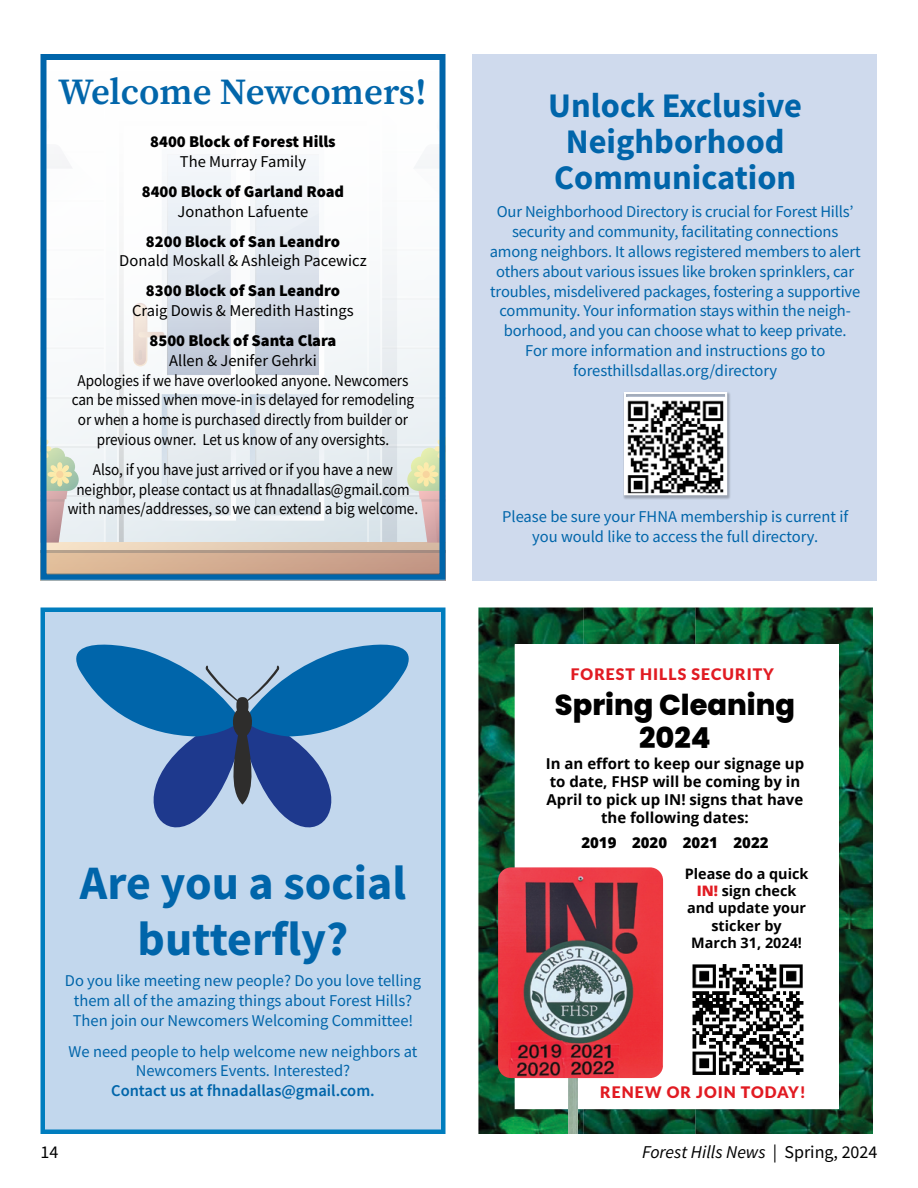
<style>
.page{position:relative;width:918px;height:1188px;background:#fff}
.page>*{position:absolute;margin:0;border:0;box-sizing:border-box;transform-origin:0 0}
.t1{font:700 48px/56.1px "Source Sans Pro";color:#0065aa;text-align:center}
.t2{font:600 36.75px "Source Serif Pro";letter-spacing:-.005em;color:#0065aa}
.t3{font:700 34.5px/36px "Source Sans Pro";color:#0065aa;text-align:center}
.t4{font:800 28.8px/33.3px "Poppins";color:#000;text-align:center}
.t5{font:italic 18px "Source Sans Pro";color:#000}
.t6{font:18px "Source Sans Pro";color:#000}
.t7{font:16.5px/19.8px "Source Sans Pro";letter-spacing:-.01em;color:#0065aa;text-align:center}
.t8{font:16.5px/19.8px "Source Sans Pro";letter-spacing:-.005em;color:#000;text-align:center}
.t9{font:16.5px/19.8px "Source Sans Pro";letter-spacing:-.005em;color:#000;text-align:center;scale:.92 1}
.t10{font:900 16.5px "Source Sans Pro";color:#000}
.t11{font:600 16.5px "Source Sans Pro";color:#0065aa}
.t12{font:900 15.9px "Lato";letter-spacing:.065em;color:#e11b22}
.t13{font:700 15px/18px "Open Sans";color:#000;text-align:center}
.t14{font:800 15px "Open Sans";color:#000}
.t15{font:700 14.4px/17.2px "Open Sans";color:#000;text-align:center}
.s1{font-weight:800;color:#e11b22}
.s2{font-style:normal}
</style>
<div class="page">
<svg style="left:47px;top:317px;width:392px;height:226px"></svg>
<hr style="left:40px;top:102px;width:406px;height:1px;background:#000">
<hr style="left:40px;top:151px;width:406px;height:1px;background:#000">
<hr style="left:40px;top:200px;width:406px;height:2px;background:#000">
<hr style="left:40px;top:249px;width:406px;height:2px;background:#000">
<hr style="left:40px;top:298px;width:406px;height:2px;background:#000">
<hr style="left:40px;top:347px;width:406px;height:2px;background:#000">
<hr style="left:40px;top:346px;width:406px;height:1px;background:#fff">
<hr style="left:40px;top:397px;width:406px;height:1px;background:#000">
<hr style="left:40px;top:395px;width:406px;height:2px;background:#fff">
<hr style="left:40px;top:446px;width:406px;height:2px;background:#000">
<hr style="left:40px;top:444px;width:406px;height:2px;background:#fff">
<hr style="left:40px;top:495px;width:406px;height:2px;background:#000">
<hr style="left:40px;top:493px;width:406px;height:2px;background:#fff">
<svg style="left:106px;top:151px;width:11px;height:392px"></svg>
<svg style="left:119px;top:151px;width:131px;height:392px;fill:#f4f7f9"></svg>
<div style="left:133px;top:303px;width:14px;height:63px;background:#eddfd5;border-radius:7px"></div>
<svg style="left:135px;top:304px;width:11px;height:61px"></svg>
<svg style="left:139px;top:350px;width:3px;height:10px"></svg>
<div style="left:138px;top:332px;width:27px;height:5px;background:#efe0d6;border-radius:3px"></div>
<svg style="left:162px;top:151px;width:74px;height:229px"></svg>
<svg style="left:162px;top:394px;width:74px;height:127px;background:#e3e9ee"></svg>
<svg style="left:250px;top:151px;width:147px;height:392px"></svg>
<div style="left:40px;top:543px;width:406px;height:37px;background:linear-gradient(to right,#e3c09c,#c29685)"></div>
<svg style="left:47px;top:549px;width:392px;height:3px"></svg>
<svg style="left:47px;top:543px;width:392px;height:6px;background:#e5ccb4"></svg>
<svg style="left:47px;top:151px;width:51px;height:100px"></svg>
<svg style="left:413px;top:151px;width:26px;height:100px"></svg>
<svg style="left:47px;top:434px;width:32px;height:109px"></svg>
<svg style="left:407px;top:434px;width:32px;height:109px;background:#e0dac8"></svg>
<div style="left:40px;top:54px;width:406px;height:526px;border:6px solid #0065aa"></div>
<div style="left:472px;top:54px;width:406px;height:526px;background:#cfdaed"></div>
<div style="left:623px;top:392px;width:108px;height:108px;background:#000;opacity:.25"></div>
<img style="left:627px;top:397px;width:97px;height:95px">
<div style="left:624px;top:392px;width:103px;height:103px;border:2px solid #fff"></div>
<div style="left:43px;top:610px;width:400px;height:522px;background:#c2d7ed"></div>
<div style="left:40px;top:608px;width:406px;height:526px;border:4px solid #007dbe"></div>
<svg style="left:76px;top:644px;width:333px;height:184px"></svg>
<img style="left:478px;top:608px;width:395px;height:526px">
<div style="left:515px;top:644px;width:323px;height:465px;background:#fff"></div>
<img style="left:692px;top:964px;width:112px;height:111px">
<img style="left:569px;top:1078px;width:9px;height:56px">
<img style="left:498px;top:867px;width:165px;height:211px">
<h2 class="t2" style="left:58px;top:67px;width:370px">Welcome Newcomers!</h2>
<p class="t10" style="left:150px;top:130px;width:187px">8400 Block of Forest Hills</p>
<p class="t8" style="left:180px;top:152px;width:128px">The Murray Family</p>
<p class="t10" style="left:142px;top:180px;width:204px">8400 Block of Garland Road</p>
<p class="t8" style="left:178px;top:201px;width:132px">Jonathon Lafuente</p>
<p class="t10" style="left:146px;top:230px;width:196px">8200 Block of San Leandro</p>
<p class="t8" style="left:119px;top:251px;width:249px">Donald Moskall &amp; Ashleigh Pacewicz</p>
<p class="t10" style="left:146px;top:279px;width:196px">8300 Block of San Leandro</p>
<p class="t8" style="left:132px;top:301px;width:223px">Craig Dowis &amp; Meredith Hastings</p>
<p class="t10" style="left:150px;top:329px;width:188px">8500 Block of Santa Clara</p>
<p class="t8" style="left:72px;top:350px;width:344px">Allen &amp; Jenifer Gehrki<br>Apologies if we have overlooked anyone. Newcomers can be missed when move-in is delayed for remodeling or when a home is purchased directly from builder or previous owner. Let us know of any oversights.</p>
<p class="t9" style="left:68px;top:459px;width:382px">Also, if you have just arrived or if you have a new neighbor, please contact us at fhnadallas@gmail.com with names/addresses, so we can extend a big welcome.</p>
<h1 class="t1" style="left:80px;top:854px;width:328px">Are you a social butterfly?</h1>
<p class="t7" style="left:65px;top:971px;width:358px">Do you like meeting new people? Do you love telling them all of the amazing things about Forest Hills?<br>Then join our Newcomers Welcoming Committee!</p>
<p class="t7" style="left:69px;top:1041px;width:350px">We need people to help welcome new neighbors at<br>Newcomers Events. Interested?</p>
<p class="t11" style="left:111px;top:1080px;width:265px">Contact us at fhnadallas@gmail.com.</p>
<h3 class="t3" style="left:548px;top:87px;width:255px">Unlock Exclusive<br>Neighborhood<br>Communication</h3>
<p class="t7" style="left:490px;top:202px;width:372px">Our Neighborhood Directory is crucial for Forest Hills’ security and community, facilitating connections among neighbors. It allows registered members to alert others about various issues like broken sprinklers, car troubles, misdelivered packages, fostering a supportive community. Your information stays within the neigh&shy;borhood, and you can choose what to keep private.<br>For more information and instructions go to foresthillsdallas.org/directory</p>
<p class="t7" style="left:502px;top:507px;width:348px">Please be sure your FHNA membership is current if you would like to access the full directory.</p>
<p class="t12" style="left:571px;top:665px;width:205px">FOREST HILLS SECURITY</p>
<h3 class="t4" style="left:555px;top:688px;width:242px">Spring Cleaning<br>2024</h3>
<p class="t13" style="left:546px;top:754px;width:260px">In an effort to keep our signage up to date, FHSP will be coming by in<br>April to pick up IN! signs that have the following dates:</p>
<p class="t14" style="left:581px;top:831px;width:189px">2019 2020 2021 2022</p>
<p class="t15" style="left:685px;top:864px;width:125px">Please do a quick<br><span class="s1">IN!</span> sign check and update your sticker by<br>March 31, 2024!</p>
<p class="t12" style="left:600px;top:1083px;width:207px">RENEW OR JOIN TODAY!</p>
<p class="t6" style="left:40px;top:1141px;width:19px">14</p>
<p class="t5" style="left:642px;top:1141px;width:237px">Forest Hills News <span class="s2">| Spring, 2024</span></p>
</div>
